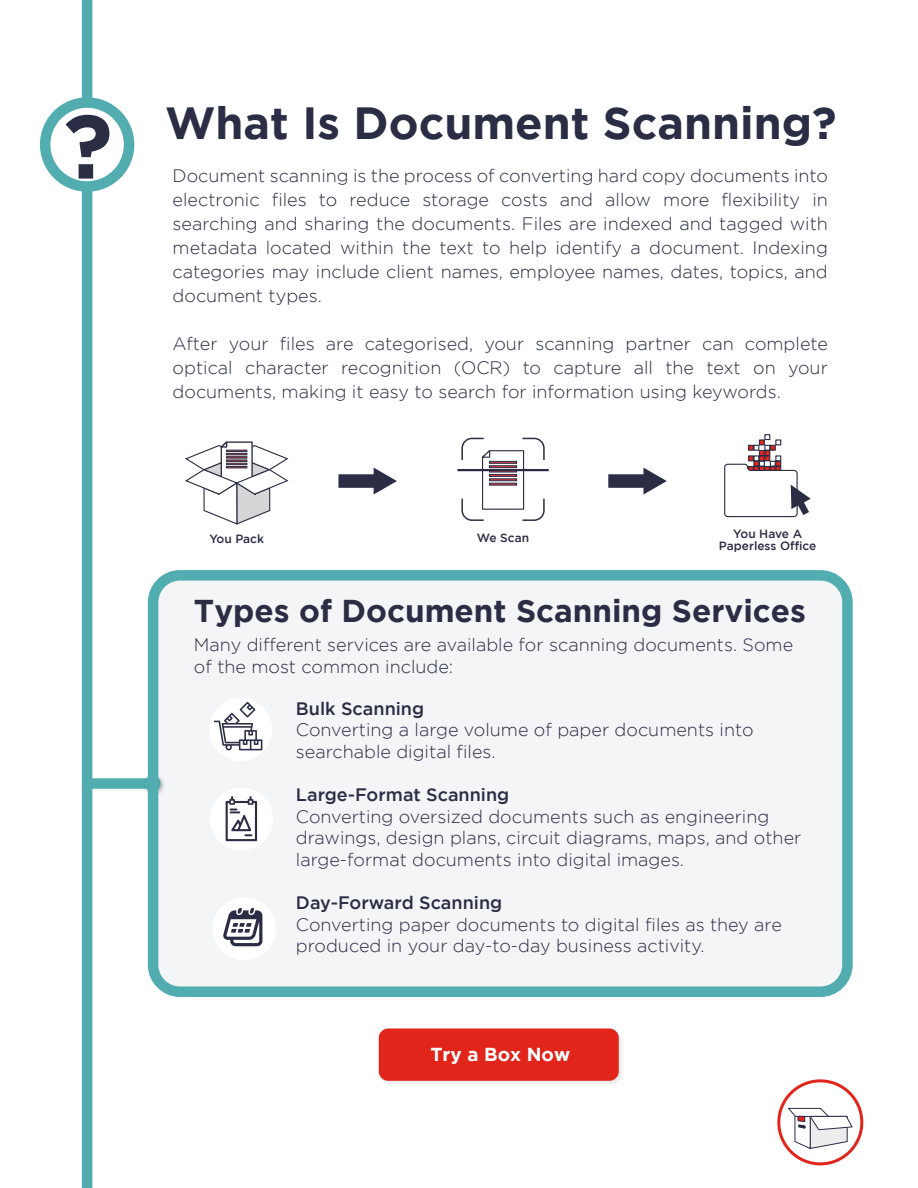
<style>
.page{position:relative;width:918px;height:1188px;background:#fff}
.page>*{position:absolute;margin:0;border:0;box-sizing:border-box;transform-origin:0 0}
.t1{font:700 90px "Gotham";color:#2a2d44}
.t2{font:700 45px "Gotham";color:#2a2d44}
.t3{font:700 31.5px "Gotham";color:#2a2d44}
.t4{font:700 18.75px "Gotham";color:#fff}
.t5{font:300 18px/24px "Gotham";color:#2a2d44}
.t6{font:500 18px "Gotham";color:#2a2d44}
.t7{font:500 12px/12px "Gotham";color:#2a2d44;text-align:center}
</style>
<div class="page">
<div style="left:82px;top:0;width:10px;height:1188px;background:#52adb0"></div>
<svg style="left:45px;top:103px;width:84px;height:83px"></svg>
<div style="left:40px;top:97px;width:94px;height:95px;border:10px solid #52adb0;border-radius:50%"></div>
<hr style="left:457px;top:469px;width:92px;height:2px;background:#2a2d44">
<svg style="left:461px;top:437px;width:84px;height:84px"></svg>
<svg style="left:185px;top:441px;width:104px;height:84px"></svg>
<svg style="left:724px;top:434px;width:87px;height:84px"></svg>
<div style="left:338px;top:474px;width:40px;height:14px;background:#2a2d44"></div>
<svg style="left:374px;top:468px;width:23px;height:27px"></svg>
<div style="left:608px;top:474px;width:39px;height:14px;background:#2a2d44"></div>
<svg style="left:643px;top:468px;width:24px;height:27px"></svg>
<div style="left:777px;top:1079px;width:86px;height:86px;border:3px solid #e1251b;border-radius:50%"></div>
<svg style="left:787px;top:1108px;width:66px;height:41px"></svg>
<div style="left:87px;top:778px;width:70px;height:11px;background:#52adb0"></div>
<img style="left:140px;top:771px;width:8px;height:28px">
<div style="left:144px;top:775px;width:17px;height:17px;background:#52adb0;border-radius:50%"></div>
<div style="left:153px;top:575px;width:694px;height:417px;background:#f4f5f6;border-radius:27px"></div>
<div style="left:209px;top:698px;width:63px;height:63px;background:#fff;border-radius:50%"></div>
<svg style="left:214px;top:702px;width:48px;height:48px"></svg>
<div style="left:213px;top:897px;width:63px;height:64px;background:#fff;border-radius:50%"></div>
<svg style="left:223px;top:908px;width:39px;height:38px"></svg>
<div style="left:210px;top:788px;width:63px;height:63px;background:#fff;border-radius:50%"></div>
<svg style="left:226px;top:796px;width:31px;height:45px"></svg>
<div style="left:148px;top:570px;width:705px;height:427px;border:10px solid #52adb0;border-radius:27px"></div>
<img style="left:327px;top:986px;width:349px;height:98px">
<div style="left:379px;top:1028px;width:240px;height:53px;background:#e1251b;border-radius:9px"></div>
<h1 class="t1" style="left:64px;top:95px;width:50px">?</h1>
<h2 class="t2" style="left:165px;top:97px;width:673px">What Is Document Scanning?</h2>
<p class="t5" style="left:173px;top:163px;width:657px;text-align:justify">Document scanning is the process of converting hard copy documents into electronic files to reduce storage costs and allow more flexibility in searching and sharing the documents. Files are indexed and tagged with metadata located within the text to help identify a document. Indexing categories may include client names, employee names, dates, topics, and document types.</p>
<p class="t5" style="left:173px;top:331px;width:657px;text-align:justify">After your files are categorised, your scanning partner can complete optical character recognition (OCR) to capture all the text on your documents, making it easy to search for information using keywords.</p>
<p class="t7" style="left:209px;top:532px;width:56px">You Pack</p>
<p class="t7" style="left:477px;top:532px;width:54px">We Scan</p>
<p class="t7" style="left:719px;top:527px;width:99px">You Have A<br>Paperless Office</p>
<h3 class="t3" style="left:194px;top:592px;width:614px">Types of Document Scanning Services</h3>
<p class="t5" style="left:194px;top:634px;width:601px;line-height:21.6px">Many different services are available for scanning documents. Some of the most common include:</p>
<p class="t6" style="left:296px;top:698px;width:130px">Bulk Scanning</p>
<p class="t5" style="left:296px;top:719px;width:459px;line-height:21.6px">Converting a large volume of paper documents into searchable digital files.</p>
<p class="t6" style="left:296px;top:784px;width:215px">Large-Format Scanning</p>
<p class="t5" style="left:296px;top:805px;width:507px;line-height:21.6px">Converting oversized documents such as engineering drawings, design plans, circuit diagrams, maps, and other large-format documents into digital images.</p>
<p class="t6" style="left:296px;top:892px;width:208px">Day-Forward Scanning</p>
<p class="t5" style="left:296px;top:913px;width:487px;line-height:21.6px">Converting paper documents to digital files as they are produced in your day-to-day business activity.</p>
<p class="t4" style="left:430px;top:1044px;width:141px">Try a Box Now</p>
</div>
